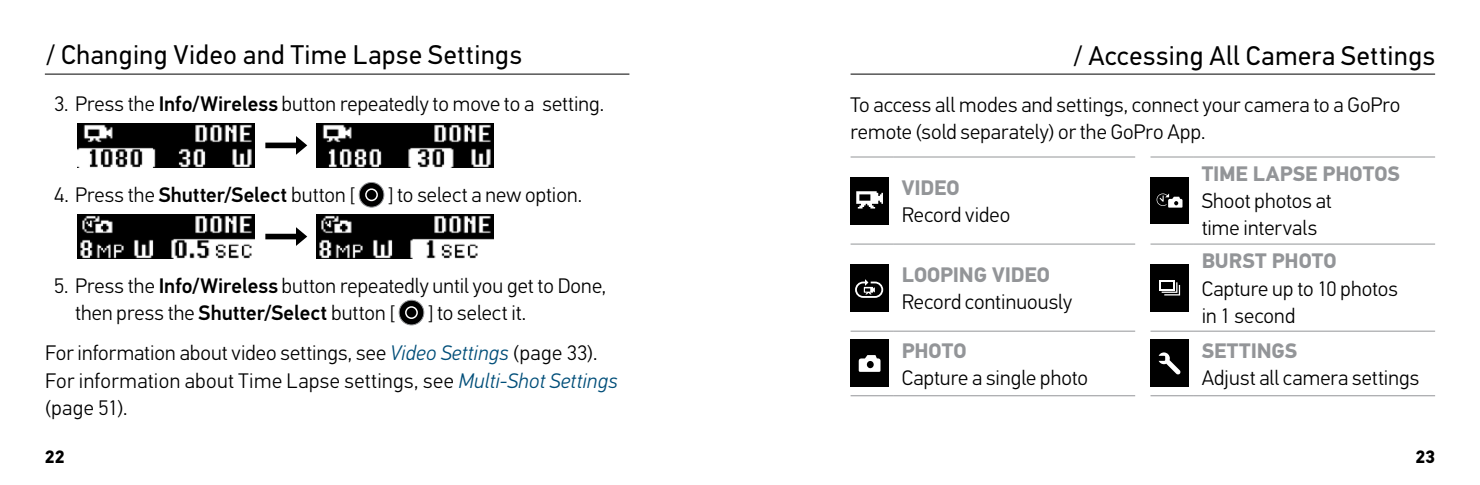
<style>
.page{position:relative;width:1480px;height:485px;background:#fff}
.page>*{position:absolute;margin:0;border:0;box-sizing:border-box;transform-origin:0 0}
.t1{font:27px "PF Din Text Pro";letter-spacing:.02em;color:#000}
.t2{font:300 21px/27px "PF Din Text Pro";letter-spacing:.005em;color:#000}
.t3{font:700 21px "PF Din Text Pro";color:#939598}
.t4{font:700 18px "PF Din Text Pro";color:#000}
.s1{font-weight:500}
.s2{font-style:italic;color:#004e79}
</style>
<div class="page">
<hr style="left:45px;top:74px;width:584px;height:1px;background:#000">
<hr style="left:850px;top:74px;width:585px;height:1px;background:#000">
<div style="left:359px;top:182px;width:25px;height:25px;background:#000;border-radius:50%"></div>
<div style="left:359px;top:182px;width:25px;height:25px;border:1px solid #939598;border-radius:50%"></div>
<div style="left:365px;top:188px;width:13px;height:13px;border:2px solid #fff;border-radius:50%"></div>
<div style="left:399px;top:300px;width:25px;height:25px;background:#000;border-radius:50%"></div>
<div style="left:399px;top:300px;width:25px;height:25px;border:1px solid #939598;border-radius:50%"></div>
<div style="left:405px;top:306px;width:13px;height:13px;border:2px solid #fff;border-radius:50%"></div>
<img style="left:77px;top:214px;width:177px;height:45px">
<img style="left:317px;top:214px;width:176px;height:45px">
<img style="left:77px;top:123px;width:177px;height:44px">
<img style="left:317px;top:123px;width:176px;height:44px">
<div style="left:265px;top:143px;width:38px;height:5px;border:3px solid #000"></div>
<svg style="left:296px;top:136px;width:11px;height:19px"></svg>
<div style="left:265px;top:234px;width:38px;height:5px;border:3px solid #000"></div>
<svg style="left:296px;top:227px;width:11px;height:19px"></svg>
<hr style="left:850px;top:156px;width:43px;height:1px;background:#939598">
<hr style="left:893px;top:156px;width:242px;height:1px;background:#939598">
<hr style="left:1150px;top:156px;width:43px;height:1px;background:#939598">
<hr style="left:1193px;top:156px;width:242px;height:1px;background:#939598">
<hr style="left:850px;top:330px;width:43px;height:1px;background:#939598">
<hr style="left:893px;top:330px;width:242px;height:1px;background:#939598">
<hr style="left:1150px;top:330px;width:43px;height:1px;background:#939598">
<hr style="left:1193px;top:330px;width:242px;height:1px;background:#939598">
<hr style="left:850px;top:395px;width:43px;height:1px;background:#939598">
<hr style="left:893px;top:395px;width:242px;height:1px;background:#939598">
<hr style="left:1150px;top:395px;width:43px;height:1px;background:#939598">
<hr style="left:1193px;top:395px;width:242px;height:1px;background:#939598">
<hr style="left:850px;top:243px;width:43px;height:1px;background:#939598">
<hr style="left:893px;top:243px;width:242px;height:1px;background:#939598">
<hr style="left:1150px;top:243px;width:43px;height:1px;background:#939598">
<hr style="left:1193px;top:243px;width:242px;height:1px;background:#939598">
<div style="left:850px;top:177px;width:38px;height:47px;background:#000"></div>
<svg style="left:856px;top:191px;width:27px;height:17px"></svg>
<div style="left:1150px;top:177px;width:38px;height:47px;background:#000"></div>
<svg style="left:1156px;top:193px;width:26px;height:15px"></svg>
<div style="left:850px;top:264px;width:39px;height:47px;background:#000"></div>
<svg style="left:855px;top:279px;width:28px;height:19px"></svg>
<div style="left:1150px;top:264px;width:38px;height:47px;background:#000"></div>
<div style="left:1159px;top:280px;width:16px;height:10px;background:#fff"></div>
<svg style="left:1161px;top:282px;width:19px;height:13px"></svg>
<div style="left:850px;top:340px;width:38px;height:47px;background:#000"></div>
<svg style="left:858px;top:355px;width:23px;height:17px"></svg>
<div style="left:867px;top:361px;width:7px;height:7px;background:#000;border-radius:50%"></div>
<div style="left:1150px;top:340px;width:38px;height:47px;background:#000"></div>
<svg style="left:1158px;top:352px;width:22px;height:23px"></svg>
<p class="t1" style="left:47px;top:39px;width:477px">/ Changing Video and Time Lapse Settings</p>
<p class="t1" style="left:1074px;top:39px;width:363px">/ Accessing All Camera Settings</p>
<p class="t2" style="left:850px;top:91px;width:551px">To access all modes and settings, connect your camera to a GoPro remote (sold separately) or the GoPro App.</p>
<p class="t3" style="left:902px;top:175px;width:59px">VIDEO</p>
<p class="t2" style="left:902px;top:201px;width:110px">Record video</p>
<p class="t2" style="left:54px;top:91px;width:552px">3. Press the <span class="s1">Info/Wireless</span> button repeatedly to move to a setting.</p>
<p class="t3" style="left:1201px;top:161px;width:200px">TIME LAPSE PHOTOS</p>
<p class="t2" style="left:1201px;top:188px;width:132px">Shoot photos at time intervals</p>
<p class="t2" style="left:54px;top:182px;width:302px">4. Press the <span class="s1">Shutter/Select</span> button [</p>
<p class="t2" style="left:388px;top:182px;width:195px">] to select a new option.</p>
<p class="t2" style="left:75px;top:272px;width:533px;text-indent:-21px">5. Press the <span class="s1">Info/Wireless</span> button repeatedly until you get to Done, then press the <span class="s1">Shutter/Select</span> button [</p>
<p class="t2" style="left:45px;top:293px;width:554px;line-height:40.5px;text-indent:383px">] to select it.<br>For information about video settings, see <span class="s2">Video Settings</span> (page 33).</p>
<p class="t2" style="left:45px;top:367px;width:574px">For information about Time Lapse settings, see <span class="s2">Multi-Shot Settings </span>(page 51).</p>
<p class="t3" style="left:902px;top:262px;width:150px">LOOPING VIDEO</p>
<p class="t2" style="left:902px;top:288px;width:172px">Record continuously</p>
<p class="t3" style="left:902px;top:338px;width:66px">PHOTO</p>
<p class="t2" style="left:902px;top:364px;width:188px">Capture a single photo</p>
<p class="t3" style="left:1201px;top:248px;width:137px">BURST PHOTO</p>
<p class="t2" style="left:1201px;top:275px;width:198px">Capture up to 10 photos in 1 second</p>
<p class="t3" style="left:1201px;top:338px;width:97px">SETTINGS</p>
<p class="t2" style="left:1201px;top:364px;width:219px">Adjust all camera settings</p>
<p class="t4" style="left:45px;top:445px;width:21px">22</p>
<p class="t4" style="left:1415px;top:445px;width:21px">23</p>
</div>
